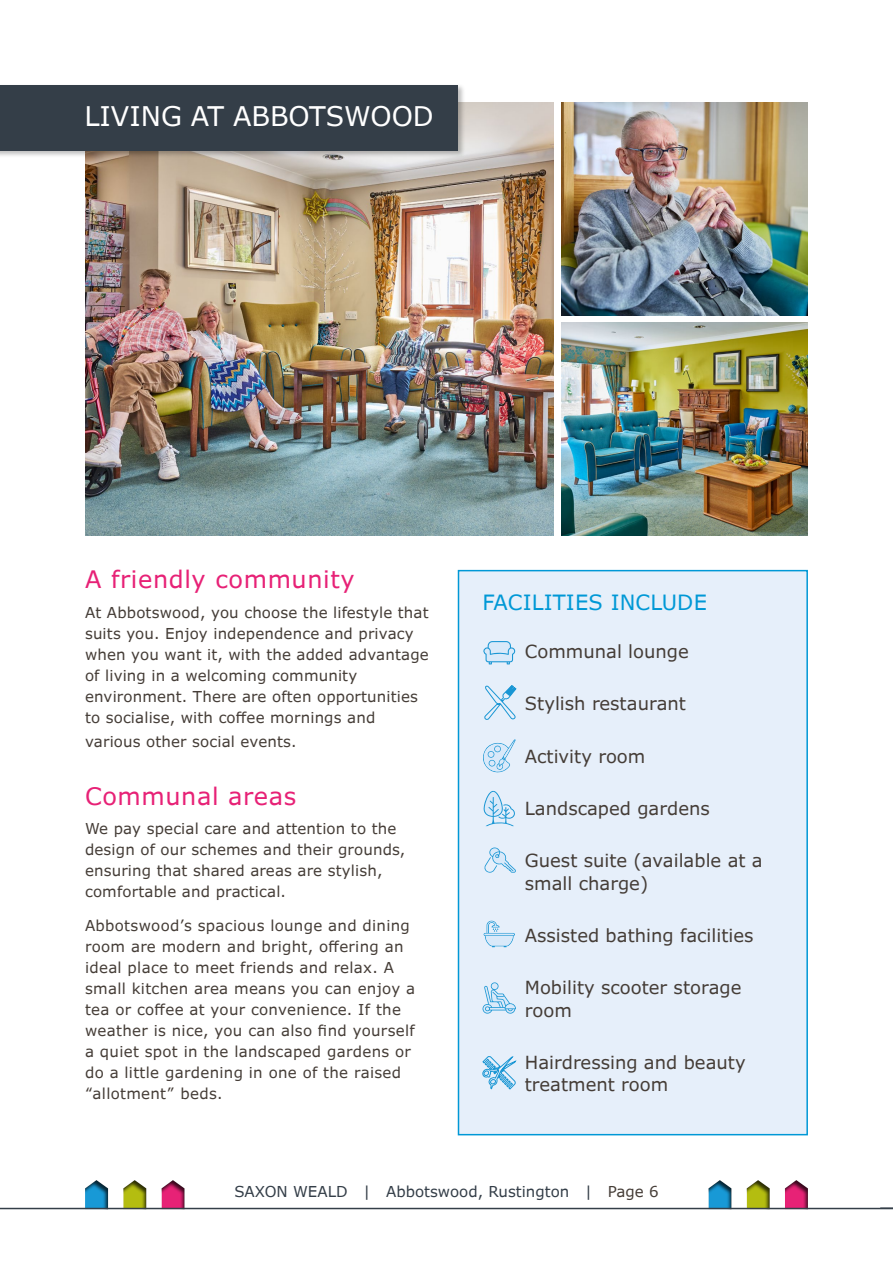
<style>
.page{position:relative;width:893px;height:1263px;background:#fff}
.page>*{position:absolute;margin:0;border:0;box-sizing:border-box;transform-origin:0 0}
.t1{font:27px "Verdana Pro";color:#fff}
.t2{font:24px "Verdana Pro";letter-spacing:.025em;color:#e72176}
.t3{font:21px "Verdana Pro";letter-spacing:.01em;color:#0098d6}
.t4{font:18px/22.5px "Verdana Pro";color:#453d37}
.t5{font:15px/21px "Verdana Pro";letter-spacing:.01em;color:#453d37}
.t6{font:15px "Verdana Pro";color:#343e48}
.s1{color:#453d37}
</style>
<div class="page">
<svg style="left:880px;top:1207px;width:13px;height:1px"></svg>
<div style="left:148px;top:1168px;width:51px;height:43px;background:#000;opacity:.75"></div>
<div style="left:110px;top:1168px;width:51px;height:43px;background:#000;opacity:.75"></div>
<div style="left:73px;top:1168px;width:49px;height:43px;background:#000;opacity:.75"></div>
<div style="left:772px;top:1168px;width:50px;height:43px;background:#000;opacity:.75"></div>
<div style="left:734px;top:1168px;width:51px;height:43px;background:#000;opacity:.75"></div>
<div style="left:696px;top:1168px;width:49px;height:43px;background:#000;opacity:.75"></div>
<hr style="left:0;top:1208px;width:893px;height:1px;background:#343e48">
<div style="left:457px;top:569px;width:351px;height:567px;background:#e6effa"></div>
<img style="left:86px;top:103px;width:467px;height:433px">
<div style="left:0;top:84px;width:465px;height:75px;background:#000;opacity:.26"></div>
<div style="left:0;top:85px;width:458px;height:66px;background:#343e48"></div>
<img style="left:561px;top:322px;width:247px;height:214px">
<img style="left:561px;top:103px;width:247px;height:213px">
<svg style="left:484px;top:920px;width:31px;height:27px"></svg>
<svg style="left:482px;top:982px;width:34px;height:32px"></svg>
<svg style="left:482px;top:1055px;width:34px;height:35px"></svg>
<svg style="left:482px;top:739px;width:34px;height:35px"></svg>
<svg style="left:483px;top:791px;width:32px;height:35px"></svg>
<svg style="left:484px;top:847px;width:32px;height:26px"></svg>
<svg style="left:483px;top:641px;width:32px;height:23px"></svg>
<svg style="left:484px;top:685px;width:32px;height:35px"></svg>
<h1 class="t1" style="left:85px;top:99px;width:351px">LIVING AT ABBOTSWOOD</h1>
<h2 class="t2" style="left:85px;top:564px;width:271px">A friendly community</h2>
<p class="t5" style="left:85px;top:602px;width:345px">At Abbotswood, you choose the lifestyle that suits you. Enjoy independence and privacy when you want it, with the added advantage of living in a welcoming community environment. There are often opportunities to socialise, with coffee mornings and</p>
<p class="t5" style="left:85px;top:731px;width:213px">various other social events.</p>
<h2 class="t2" style="left:85px;top:781px;width:213px">Communal areas</h2>
<p class="t5" style="left:85px;top:818px;width:322px">We pay special care and attention to the design of our schemes and their grounds, ensuring that shared areas are stylish, comfortable and practical.</p>
<p class="t5" style="left:85px;top:915px;width:332px">Abbotswood’s spacious lounge and dining room are modern and bright, offering an ideal place to meet friends and relax. A small kitchen area means you can enjoy a tea or coffee at your convenience. If the weather is nice, you can also find yourself a quiet spot in the landscaped gardens or do a little gardening in one of the raised “allotment” beds.</p>
<h3 class="t3" style="left:482px;top:589px;width:226px">FACILITIES INCLUDE</h3>
<p class="t4" style="left:525px;top:640px;width:165px">Communal lounge</p>
<p class="t4" style="left:525px;top:693px;width:163px">Stylish restaurant</p>
<p class="t4" style="left:525px;top:745px;width:122px">Activity room</p>
<p class="t4" style="left:525px;top:797px;width:186px">Landscaped gardens</p>
<p class="t4" style="left:525px;top:849px;width:239px">Guest suite (available at a small charge)</p>
<p class="t4" style="left:525px;top:924px;width:230px">Assisted bathing facilities</p>
<p class="t4" style="left:525px;top:977px;width:218px">Mobility scooter storage room</p>
<p class="t4" style="left:525px;top:1051px;width:222px">Hairdressing and beauty treatment room</p>
<p class="t6" style="left:234px;top:1182px;width:426px">SAXON WEALD | Abbotswood, Rustington | <span class="s1">Page 6</span></p>
</div>
